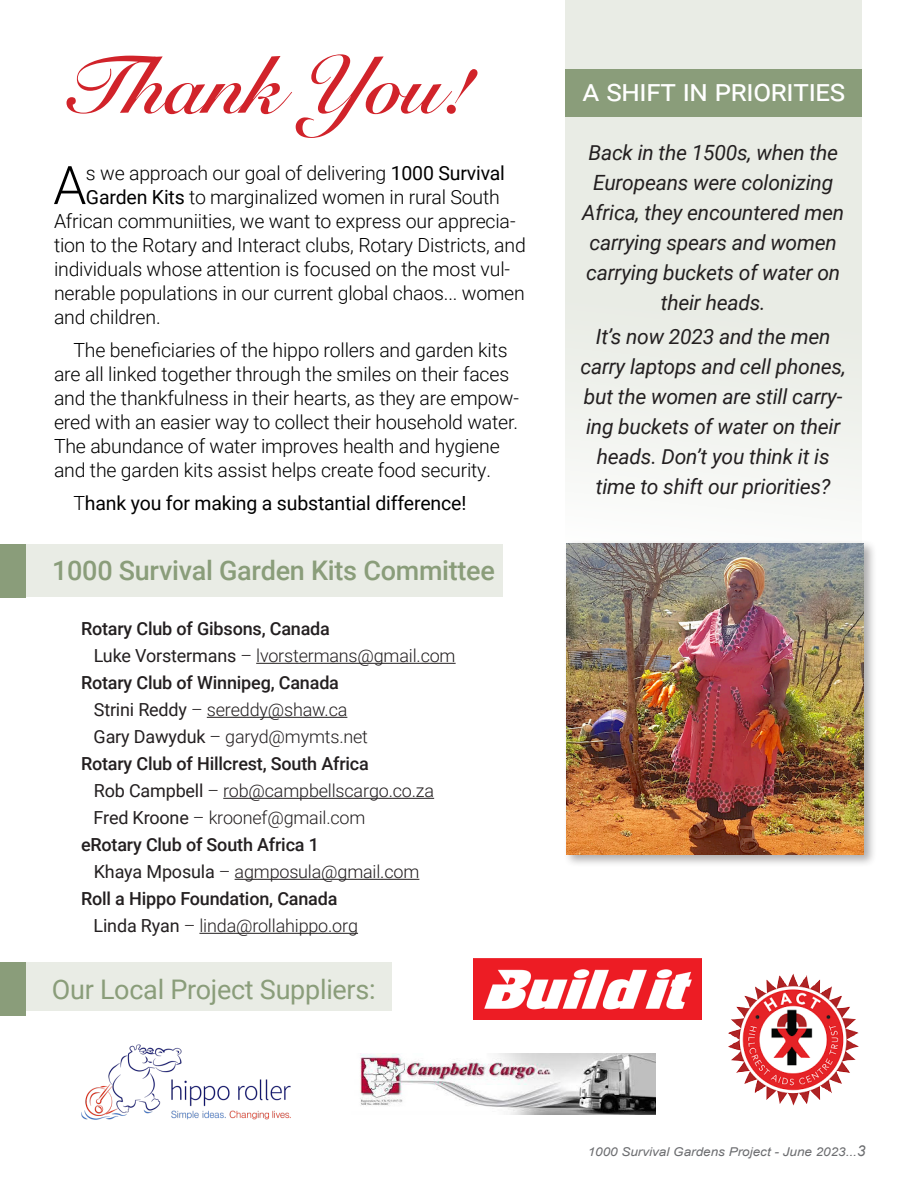
<style>
.page{position:relative;width:918px;height:1188px;background:#fff}
.page>*{position:absolute;margin:0;border:0;box-sizing:border-box;transform-origin:0 0}
.t1{font:700 81px "Snell Roundhand";letter-spacing:-.01em;color:#d1232a}
.t2{font:300 53.25px "Roboto";color:#000}
.t3{font:30px "Roboto";letter-spacing:-.01em;color:#fff}
.t4{font:500 27px "Roboto";letter-spacing:-.01em;color:#8a9d7a}
.t5{font:27px "Roboto";letter-spacing:-.01em;color:#8a9d7a}
.t6{font:italic 21px/30px "Roboto";letter-spacing:-.01em;color:#231f20;text-align:center}
.t7{font:300 19.5px/24px "Roboto";letter-spacing:-.01em;color:#000}
.t8{font:19.5px "Roboto";letter-spacing:-.01em;color:#000}
.Body_Copy_-_Roboto_1{font:300 18px/27px "Roboto";letter-spacing:-.01em;color:#231f20}
.Body_Copy_-_Roboto_1-2{font:500 18px "Roboto";letter-spacing:-.01em;color:#231f20}
.t9{font:italic 12.15px "Arial";color:#6c6d70;scale:1.11 1}
.s1{font-weight:400}
.s2{font-weight:300}
.s3{font-size:15px}
</style>
<div class="page">
<svg style="left:565px;top:0;width:297px;height:496px;fill:#e9ece5"></svg>
<hr style="left:256px;top:663px;width:200px;height:1px;background:#231f20">
<hr style="left:207px;top:717px;width:140px;height:1px;background:#231f20">
<hr style="left:223px;top:798px;width:211px;height:1px;background:#231f20">
<hr style="left:235px;top:879px;width:184px;height:1px;background:#231f20">
<hr style="left:199px;top:933px;width:159px;height:1px;background:#231f20">
<div style="left:12px;top:544px;width:490px;height:53px;background:#e9ece5"></div>
<div style="left:0;top:544px;width:25px;height:54px;background:#8a9d7a"></div>
<div style="left:565px;top:70px;width:297px;height:47px;background:#8a9d7a"></div>
<img style="left:473px;top:958px;width:229px;height:61px">
<img style="left:360px;top:1053px;width:295px;height:61px">
<img style="left:728px;top:974px;width:131px;height:131px">
<div style="left:12px;top:962px;width:380px;height:49px;background:#e9ece5"></div>
<div style="left:0;top:962px;width:25px;height:54px;background:#8a9d7a"></div>
<img style="left:81px;top:1044px;width:210px;height:76px">
<div style="left:563px;top:540px;width:314px;height:328px;background:#231f20;opacity:.37"></div>
<img style="left:566px;top:543px;width:298px;height:312px">
<p class="t1" style="left:63px;top:16px;width:410px">Thank You!</p>
<p class="t2" style="left:53px;top:148px;width:35px">A</p>
<p class="t7" style="left:86px;top:160px;width:421px">s we approach our goal of delivering <span class="s1">1000 Survival</span></p>
<p class="t7" style="left:86px;top:184px;width:415px"><span class="s1">Garden Kits</span> to marginalized women in rural South</p>
<p class="t7" style="left:54px;top:208px;width:463px">African communiities, we want to express our apprecia-</p>
<p class="t7" style="left:54px;top:232px;width:473px">tion to the Rotary and Interact clubs, Rotary Districts, and</p>
<p class="t7" style="left:54px;top:256px;width:458px">individuals whose attention is focused on the most vul-</p>
<p class="t7" style="left:54px;top:280px;width:472px">nerable populations in our current global chaos... women</p>
<p class="t7" style="left:54px;top:304px;width:108px">and children.</p>
<p class="t7" style="left:54px;top:337px;width:466px;text-indent:20px">The beneficiaries of the hippo rollers and garden kits are all linked together through the smiles on their faces and the thankfulness in their hearts, as they are empow&shy;ered with an easier way to collect their household water.<br>The abundance of water improves health and hygiene and the garden kits assist helps create food security.</p>
<p class="t8" style="left:74px;top:489px;width:394px"><span class="s2">T</span>hank you for making a substantial difference!</p>
<p class="t4" style="left:52px;top:552px;width:444px">1000 Survival Garden Kits Committee</p>
<p class="Body_Copy_-_Roboto_1-2" style="left:81px;top:616px;width:251px">Rotary Club of Gibsons, Canada</p>
<p class="Body_Copy_-_Roboto_1" style="left:94px;top:641px;width:363px"><span class="s1">Luke Vorstermans</span> – lvorstermans@gmail.com</p>
<p class="Body_Copy_-_Roboto_1-2" style="left:81px;top:670px;width:260px">Rotary Club of Winnipeg, Canada</p>
<p class="Body_Copy_-_Roboto_1" style="left:94px;top:695px;width:276px"><span class="s1">Strini Reddy</span> – sereddy@shaw.ca<br><span class="s1">Gary Dawyduk</span> – garyd@mymts.net</p>
<p class="Body_Copy_-_Roboto_1-2" style="left:81px;top:751px;width:289px">Rotary Club of Hillcrest, South Africa</p>
<p class="Body_Copy_-_Roboto_1" style="left:94px;top:776px;width:342px"><span class="s1">Rob Campbell</span> – rob@campbellscargo.co.za<br><span class="s1">Fred Kroone</span> – kroonef@gmail.com</p>
<p class="Body_Copy_-_Roboto_1-2" style="left:81px;top:832px;width:239px">eRotary Club of South Africa 1</p>
<p class="Body_Copy_-_Roboto_1" style="left:94px;top:857px;width:327px"><span class="s1">Khaya Mposula</span> – agmposula@gmail.com</p>
<p class="Body_Copy_-_Roboto_1-2" style="left:81px;top:886px;width:258px">Roll a Hippo Foundation, Canada</p>
<p class="Body_Copy_-_Roboto_1" style="left:94px;top:911px;width:266px"><span class="s1">Linda Ryan</span> – linda@rollahippo.org</p>
<p class="t5" style="left:52px;top:970px;width:325px">Our Local Project Suppliers:</p>
<p class="t3" style="left:583px;top:69px;width:264px">a shift in priorities</p>
<p class="t6" style="left:582px;top:136px;width:263px">Back in the 1500s, when the<br>Europeans were colonizing<br>Africa, they encountered men carrying spears and women carrying buckets of water on their heads.</p>
<p class="t6" style="left:580px;top:321px;width:267px">It’s now 2023 and the men carry laptops and cell phones, but the women are still carry&shy;ing buckets of water on their heads. Don’t you think it is time to shift our priorities?</p>
<p class="t9" style="left:588px;top:1144px;width:252px">1000 Survival Gardens Project - June 2023...<span class="s3">3</span></p>
</div>
